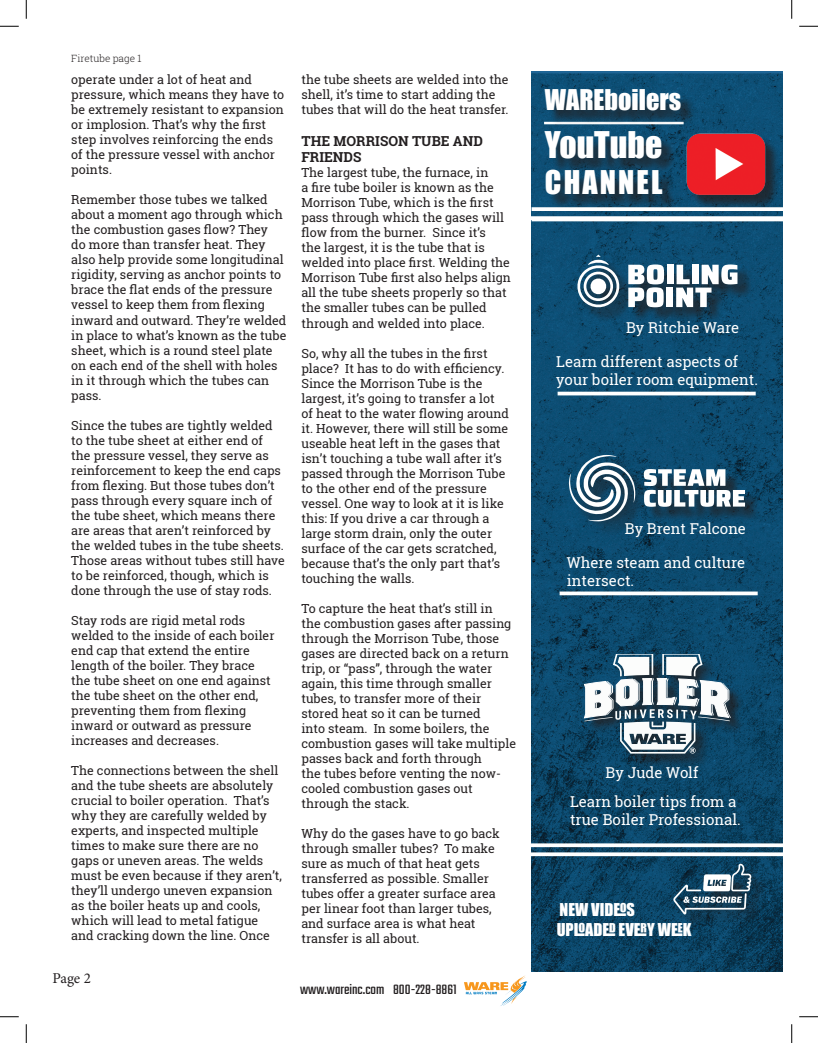
<style>
.page{position:relative;width:818px;height:1043px;background:#fff}
.page>*{position:absolute;margin:0;border:0;box-sizing:border-box;transform-origin:0 0}
.t1{font:33.75px "Impact";color:#fff}
.t2{font:30px "Impact";letter-spacing:.07em;color:#fff}
.t3{font:26.25px "Impact";color:#fff}
.t4{font:16.25px/19.5px "Impact";color:#fff}
.t5{font:15px/18px "Roboto Slab";color:#fff}
.t6{font:15px "Teko";color:#231f20}
.t7{font:15px "Minion Pro";color:#231f20}
.t8{font:700 13.75px/16.5px "Roboto Slab";color:#231f20}
.t9{font:12.5px/15px "Roboto Slab";color:#231f20}
.t10{font:300 10px "Roboto Slab";color:#231f20}
</style>
<div class="page">
<img style="left:531px;top:71px;width:251px;height:900px">
<div style="left:579px;top:257px;width:174px;height:66px;background:#231f20;opacity:.75"></div>
<div style="left:666px;top:265px;width:7px;height:19px;background:#fff"></div>
<svg style="left:628px;top:264px;width:36px;height:43px"></svg>
<div style="left:666px;top:287px;width:7px;height:20px;background:#fff"></div>
<svg style="left:676px;top:264px;width:61px;height:43px"></svg>
<svg style="left:575px;top:255px;width:46px;height:54px"></svg>
<div style="left:571px;top:457px;width:189px;height:80px;background:#231f20;opacity:.75"></div>
<svg style="left:568px;top:455px;width:67px;height:66px"></svg>
<svg style="left:643px;top:469px;width:102px;height:38px"></svg>
<div style="left:586px;top:656px;width:159px;height:113px;background:#231f20;opacity:.75"></div>
<svg style="left:583px;top:654px;width:148px;height:99px"></svg>
<div style="left:547px;top:134px;width:131px;height:76px;background:#231f20;opacity:.75"></div>
<div style="left:688px;top:136px;width:92px;height:74px;background:#231f20;opacity:.75"></div>
<img style="left:682px;top:132px;width:85px;height:68px">
<div style="left:676px;top:866px;width:89px;height:62px;background:#231f20;opacity:.75"></div>
<img style="left:661px;top:851px;width:98px;height:65px">
<hr style="left:544px;top:122px;width:139px;height:2px;background:#fff">
<div style="left:547px;top:91px;width:149px;height:34px;background:#231f20;opacity:.75"></div>
<hr style="left:557px;top:392px;width:198px;height:3px;background:#fff">
<svg style="left:559px;top:591px;width:198px;height:4px"></svg>
<svg style="left:531px;top:207px;width:252px;height:4px"></svg>
<hr style="left:531px;top:218px;width:260px;height:3px;background:#fff">
<svg style="left:531px;top:216px;width:252px;height:2px"></svg>
<svg style="left:531px;top:843px;width:252px;height:4px"></svg>
<svg style="left:531px;top:852px;width:252px;height:4px"></svg>
<svg style="left:464px;top:975px;width:63px;height:31px"></svg>
<svg style="left:0;top:25px;width:19px;height:2px"></svg>
<svg style="left:799px;top:25px;width:19px;height:2px"></svg>
<svg style="left:0;top:1016px;width:19px;height:1px"></svg>
<svg style="left:799px;top:1016px;width:19px;height:1px"></svg>
<svg style="left:25px;top:0;width:2px;height:19px"></svg>
<svg style="left:25px;top:1024px;width:2px;height:18px"></svg>
<svg style="left:791px;top:0;width:1px;height:19px"></svg>
<svg style="left:791px;top:1024px;width:1px;height:18px"></svg>
<p class="t10" style="left:71px;top:51px;width:72px">Firetube page 1</p>
<p class="t9" style="left:71px;top:72px;width:214px">operate under a lot of heat and pressure, which means they have to be extremely resistant to expansion or implosion. That’s why the first step involves reinforcing the ends of the pressure vessel with anchor points.</p>
<p class="t9" style="left:71px;top:192px;width:217px">Remember those tubes we talked about a moment ago through which the combustion gases flow? They<br>do more than transfer heat. They also help provide some longitudinal rigidity, serving as anchor points to brace the flat ends of the pressure vessel to keep them from flexing inward and outward. They’re welded in place to what’s known as the tube sheet, which is a round steel plate on each end of the shell with holes in it through which the tubes can pass.</p>
<p class="t9" style="left:71px;top:417px;width:215px">Since the tubes are tightly welded to the tube sheet at either end of the pressure vessel, they serve as reinforcement to keep the end caps from flexing. But those tubes don’t pass through every square inch of the tube sheet, which means there are areas that aren’t reinforced by the welded tubes in the tube sheets.<br>Those areas without tubes still have to be reinforced, though, which is done through the use of stay rods.</p>
<p class="t9" style="left:71px;top:612px;width:205px">Stay rods are rigid metal rods welded to the inside of each boiler end cap that extend the entire length of the boiler. They brace the tube sheet on one end against the tube sheet on the other end, preventing them from flexing inward or outward as pressure increases and decreases.</p>
<p class="t9" style="left:71px;top:762px;width:212px">The connections between the shell and the tube sheets are absolutely crucial to boiler operation. That’s why they are carefully welded by experts, and inspected multiple times to make sure there are no gaps or uneven areas. The welds must be even because if they aren’t, they’ll undergo uneven expansion as the boiler heats up and cools, which will lead to metal fatigue and cracking down the line. Once</p>
<p class="t7" style="left:52px;top:967px;width:40px">Page 2</p>
<p class="t9" style="left:301px;top:72px;width:209px">the tube sheets are welded into the shell, it’s time to start adding the tubes that will do the heat transfer.</p>
<p class="t8" style="left:301px;top:132px;width:183px">THE MORRISON TUBE AND<br>FRIENDS</p>
<p class="t9" style="left:301px;top:165px;width:211px">The largest tube, the furnace, in<br>a fire tube boiler is known as the Morrison Tube, which is the first pass through which the gases will flow from the burner. Since it’s<br>the largest, it is the tube that is welded into place first. Welding the Morrison Tube first also helps align all the tube sheets properly so that the smaller tubes can be pulled through and welded into place.</p>
<p class="t9" style="left:301px;top:345px;width:209px">So, why all the tubes in the first place? It has to do with efficiency.<br>Since the Morrison Tube is the largest, it’s going to transfer a lot of heat to the water flowing around it. However, there will still be some useable heat left in the gases that isn’t touching a tube wall after it’s passed through the Morrison Tube to the other end of the pressure vessel. One way to look at it is like this: If you drive a car through a large storm drain, only the outer surface of the car gets scratched, because that’s the only part that’s touching the walls.</p>
<p class="t9" style="left:301px;top:600px;width:216px">To capture the heat that’s still in<br>the combustion gases after passing through the Morrison Tube, those gases are directed back on a return trip, or “pass”, through the water again, this time through smaller tubes, to transfer more of their stored heat so it can be turned<br>into steam. In some boilers, the combustion gases will take multiple passes back and forth through<br>the tubes before venting the now&shy;cooled combustion gases out through the stack.</p>
<p class="t9" style="left:301px;top:825px;width:200px">Why do the gases have to go back through smaller tubes? To make sure as much of that heat gets transferred as possible. Smaller tubes offer a greater surface area per linear foot than larger tubes, and surface area is what heat transfer is all about.</p>
<p class="t6" style="left:300px;top:981px;width:158px">www.wareinc.com 800-228-8861</p>
<h3 class="t3" style="left:545px;top:79px;width:138px">WAREboilers</h3>
<h1 class="t1" style="left:545px;top:119px;width:119px">YouTube</h1>
<h2 class="t2" style="left:545px;top:159px;width:119px">CHANNEL</h2>
<p class="t5" style="left:626px;top:318px;width:115px">By Ritchie Ware</p>
<p class="t5" style="left:556px;top:353px;width:203px">Learn different aspects of your boiler room equipment.</p>
<p class="t5" style="left:624px;top:519px;width:123px">By Brent Falcone</p>
<p class="t5" style="left:567px;top:553px;width:180px">Where steam and culture intersect.</p>
<p class="t5" style="left:605px;top:763px;width:94px">By Jude Wolf</p>
<p class="t5" style="left:570px;top:792px;width:172px">Learn boiler tips from a true Boiler Professional.</p>
<h3 class="t4" style="left:556px;top:899px;width:136px">NEW VIDEOS<br>UPLOADed EVERY WEEK</h3>
</div>
